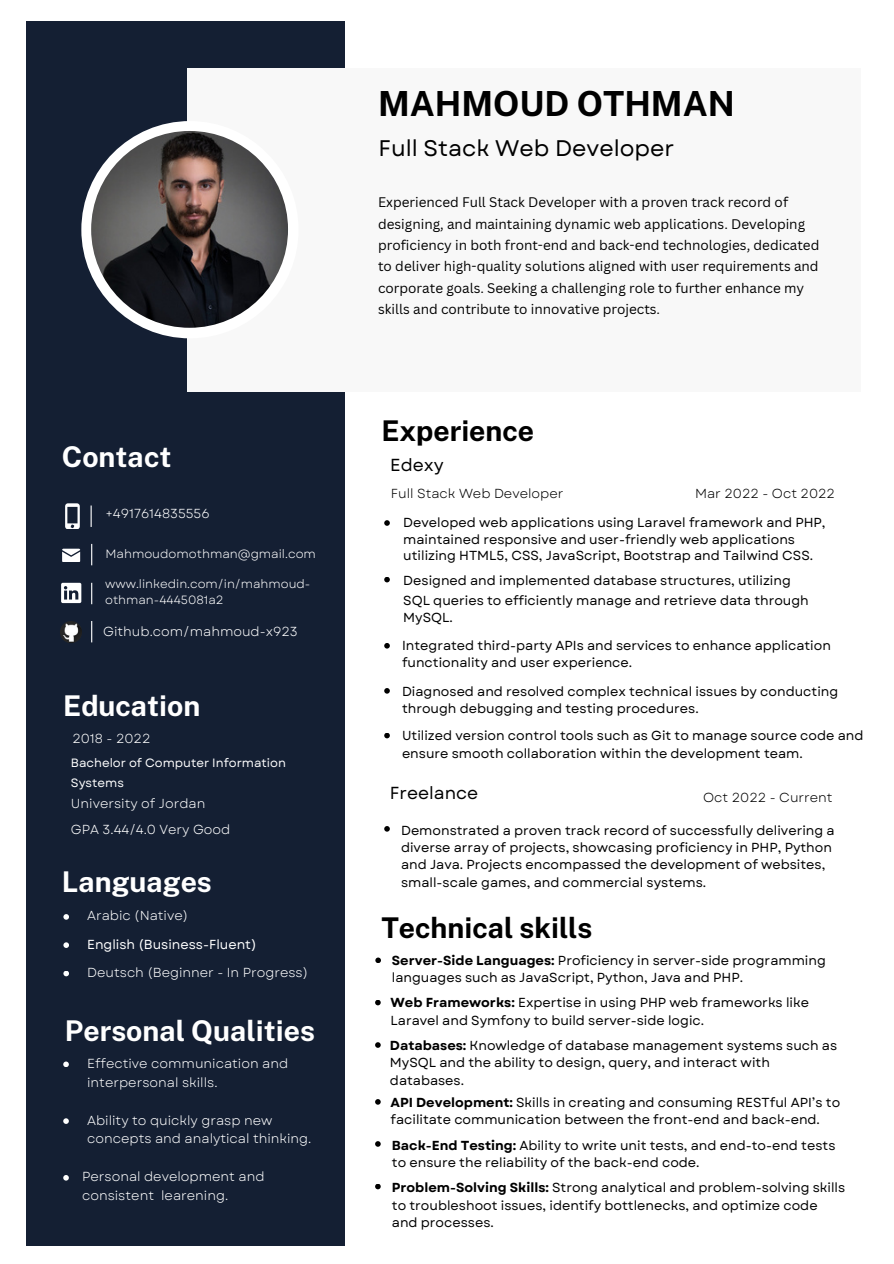
<style>
.page{position:relative;width:894px;height:1264px;background:#fff}
.page>*{position:absolute;margin:0;border:0;box-sizing:border-box;transform-origin:0 0}
.t1{font:700 34.5px "Public Sans";color:#000}
.t2{font:700 28.5px "Public Sans";color:#fff}
.t3{font:700 28.5px "Public Sans";color:#000}
.t4{font:22.5px "Garet";color:#000}
.t5{font:17.4px "Garet";color:#000}
.t6{font:13.5px/21.5px "Canva Sans";color:#000}
.t7{font:13.05px/17.4px "Garet";color:#000}
.t8{font:13.05px/18.5px "Garet";color:#fff}
.t9{font:13.05px "Garet";color:#000}
.t10{font:13.05px "Garet";color:#fff}
.t11{font:12px/15.9px "Garet";color:#fff}
.t12{font:12px/20.1px "Garet";color:#fff}
.s1{font-weight:700}
</style>
<div class="page">
<div style="left:26px;top:22px;width:318px;height:1223px;background:#141f33"></div>
<div style="left:187px;top:68px;width:673px;height:323px;background:#f8f8f8"></div>
<svg style="left:62px;top:548px;width:18px;height:14px"></svg>
<svg style="left:65px;top:503px;width:15px;height:26px"></svg>
<svg style="left:81px;top:121px;width:207px;height:217px;fill:#f8f8f8"></svg>
<img style="left:91px;top:131px;width:197px;height:197px;border-radius:50%">
<svg style="left:63px;top:1175px;width:6px;height:5px"></svg>
<svg style="left:63px;top:1061px;width:6px;height:6px"></svg>
<svg style="left:63px;top:1118px;width:6px;height:5px"></svg>
<svg style="left:63px;top:914px;width:6px;height:5px"></svg>
<svg style="left:63px;top:942px;width:6px;height:6px"></svg>
<svg style="left:63px;top:971px;width:6px;height:5px"></svg>
<svg style="left:384px;top:520px;width:6px;height:6px"></svg>
<svg style="left:384px;top:577px;width:6px;height:5px"></svg>
<img style="left:60px;top:621px;width:22px;height:22px;border-radius:50%">
<svg style="left:384px;top:643px;width:6px;height:5px"></svg>
<svg style="left:384px;top:688px;width:6px;height:5px"></svg>
<svg style="left:384px;top:733px;width:6px;height:5px"></svg>
<svg style="left:384px;top:826px;width:6px;height:5px"></svg>
<svg style="left:375px;top:957px;width:6px;height:6px"></svg>
<svg style="left:375px;top:1000px;width:5px;height:5px"></svg>
<svg style="left:375px;top:1042px;width:5px;height:5px"></svg>
<svg style="left:375px;top:1099px;width:5px;height:5px"></svg>
<svg style="left:375px;top:1141px;width:5px;height:5px"></svg>
<svg style="left:375px;top:1184px;width:5px;height:5px"></svg>
<svg style="left:61px;top:583px;width:20px;height:20px"></svg>
<svg style="left:91px;top:505px;width:1px;height:22px"></svg>
<svg style="left:91px;top:544px;width:1px;height:21px"></svg>
<svg style="left:91px;top:583px;width:1px;height:21px"></svg>
<svg style="left:91px;top:621px;width:1px;height:21px"></svg>
<p class="t2" style="left:62px;top:440px;width:111px">Contact</p>
<p class="t8" style="left:105px;top:504px;width:106px">+4917614835556</p>
<p class="t11" style="left:105px;top:546px;width:212px">Mahmoudomothman@gmail.com</p>
<p class="t11" style="left:105px;top:575px;width:207px">www.linkedin.com/in/mahmoud&shy;othman-4445081a2</p>
<p class="t8" style="left:103px;top:622px;width:196px">Github.com/mahmoud-x923</p>
<p class="t2" style="left:63px;top:689px;width:139px">Education</p>
<p class="t8" style="left:72px;top:729px;width:79px">2018 - 2022</p>
<p class="t12" style="left:71px;top:753px;width:216px">Bachelor of Computer Information<br>Systems</p>
<p class="t8" style="left:71px;top:794px;width:136px">University of Jordan</p>
<p class="t8" style="left:71px;top:820px;width:161px">GPA 3.44/4.0 Very Good</p>
<p class="t2" style="left:62px;top:864px;width:151px">Languages</p>
<p class="t8" style="left:87px;top:906px;width:102px">Arabic (Native)</p>
<p class="t10" style="left:87px;top:934px;width:171px">English (Business-Fluent)</p>
<p class="t8" style="left:87px;top:963px;width:222px">Deutsch (Beginner - In Progress)</p>
<p class="t2" style="left:65px;top:1013px;width:251px">Personal Qualities</p>
<p class="t8" style="left:87px;top:1054px;width:202px">Effective communication and interpersonal skills.</p>
<p class="t8" style="left:87px;top:1110px;width:226px">Ability to quickly grasp new concepts and analytical thinking.</p>
<p class="t8" style="left:82px;top:1167px;width:184px">Personal development and consistent learening.</p>
<p class="t1" style="left:378px;top:84px;width:358px">MAHMOUD OTHMAN</p>
<p class="t4" style="left:378px;top:132px;width:297px">Full Stack Web Developer</p>
<p class="t6" style="left:378px;top:191px;width:442px">Experienced Full Stack Developer with a proven track record of designing, and maintaining dynamic web applications. Developing proficiency in both front-end and back-end technologies, dedicated to deliver high-quality solutions aligned with user requirements and corporate goals. Seeking a challenging role to further enhance my skills and contribute to innovative projects.</p>
<p class="t3" style="left:381px;top:414px;width:154px">Experience</p>
<p class="t5" style="left:390px;top:452px;width:55px">Edexy</p>
<p class="t9" style="left:391px;top:484px;width:174px">Full Stack Web Developer</p>
<p class="t9" style="left:695px;top:484px;width:141px">Mar 2022 - Oct 2022</p>
<p class="t7" style="left:403px;top:515px;width:423px;line-height:16.4px">Developed web applications using Laravel framework and PHP, maintained responsive and user-friendly web applications utilizing HTML5, CSS, JavaScript, Bootstrap and Tailwind CSS.</p>
<p class="t7" style="left:403px;top:572px;width:389px">Designed and implemented database structures, utilizing</p>
<p class="t7" style="left:403px;top:591px;width:407px">SQL queries to efficiently manage and retrieve data through</p>
<p class="t7" style="left:403px;top:609px;width:51px">MySQL.</p>
<p class="t7" style="left:402px;top:636px;width:430px">Integrated third-party APIs and services to enhance application functionality and user experience.</p>
<p class="t7" style="left:402px;top:682px;width:437px">Diagnosed and resolved complex technical issues by conducting through debugging and testing procedures.</p>
<p class="t7" style="left:402px;top:727px;width:463px">Utilized version control tools such as Git to manage source code and ensure smooth collaboration within the development team.</p>
<p class="t5" style="left:390px;top:780px;width:90px">Freelance</p>
<p class="t9" style="left:703px;top:788px;width:131px">Oct 2022 - Current</p>
<p class="t7" style="left:401px;top:821px;width:435px">Demonstrated a proven track record of successfully delivering a diverse array of projects, showcasing proficiency in PHP, Python and Java. Projects encompassed the development of websites, small-scale games, and commercial systems.</p>
<p class="t3" style="left:381px;top:910px;width:212px">Technical skills</p>
<p class="t7" style="left:392px;top:951px;width:435px"><span class="s1">Server-Side Languages:</span> Proficiency in server-side programming languages such as JavaScript, Python, Java and PHP.</p>
<p class="t7" style="left:390px;top:994px;width:420px"><span class="s1">Web Frameworks:</span> Expertise in using PHP web frameworks like<br>Laravel and Symfony to build server-side logic.</p>
<p class="t7" style="left:390px;top:1036px;width:448px"><span class="s1">Databases:</span> Knowledge of database management systems such as<br>MySQL and the ability to design, query, and interact with databases.</p>
<p class="t7" style="left:390px;top:1093px;width:451px"><span class="s1">API Development:</span> Skills in creating and consuming RESTful API’s to facilitate communication between the front-end and back-end.</p>
<p class="t7" style="left:392px;top:1136px;width:445px"><span class="s1">Back-End Testing:</span> Ability to write unit tests, and end-to-end tests to ensure the reliability of the back-end code.</p>
<p class="t7" style="left:392px;top:1179px;width:454px"><span class="s1">Problem-Solving Skills:</span> Strong analytical and problem-solving skills to troubleshoot issues, identify bottlenecks, and optimize code and processes.</p>
</div>
